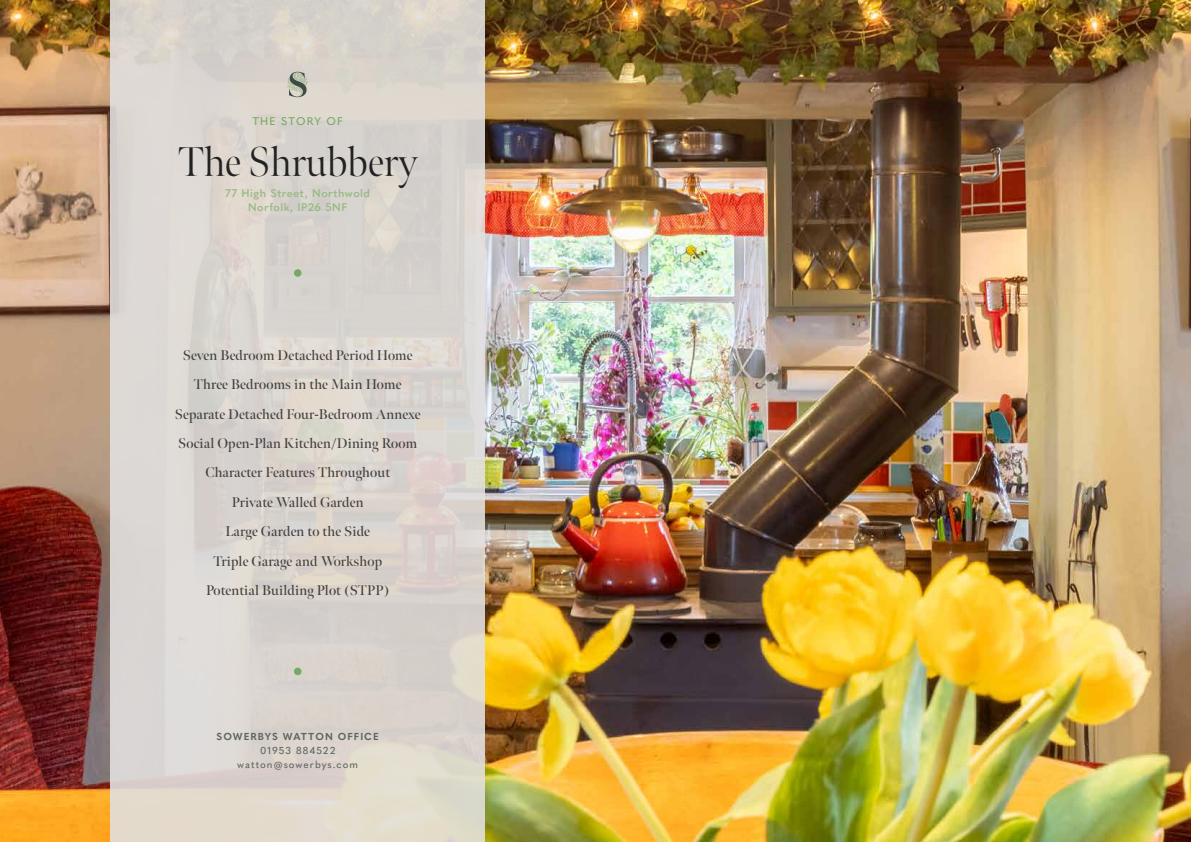
<style>
.page{position:relative;width:1191px;height:842px;background:#fff}
.page>*{position:absolute;margin:0;border:0;box-sizing:border-box;transform-origin:0 0}
.t1{font:300 41.5px "Meno Banner";color:#222223}
.t2{font:600 14px/29.3px "Meno Banner";letter-spacing:.01em;color:#434141;text-align:center}
.t3{font:600 11px/14px "Quasimoda";letter-spacing:.05em;color:#96ba81;text-align:center}
.t4{font:500 11px "Quasimoda";letter-spacing:.1em;color:#76aa62}
.t5{font:500 10px/14px "Quasimoda";letter-spacing:.1em;color:#5e6662;text-align:center}
.t6{font:700 10px "Quasimoda";letter-spacing:.1em;color:#5e6662}
</style>
<div class="page">
<img style="left:0;top:0;width:1191px;height:842px">
<div style="left:111px;top:0;width:374px;height:842px;background:#dbd5ce"></div>
<div style="left:294px;top:269px;width:7px;height:8px;background:#76aa62;border-radius:50%"></div>
<div style="left:294px;top:668px;width:7px;height:7px;background:#76aa62;border-radius:50%"></div>
<svg style="left:287px;top:72px;width:21px;height:25px"></svg>
<p class="t4" style="left:252px;top:113px;width:92px">THE STORY OF</p>
<h1 class="t1" style="left:178px;top:137px;width:241px">The Shrubbery</h1>
<p class="t3" style="left:225px;top:186px;width:146px">77 High Street, Northwold<br>Norfolk, IP26 5NF</p>
<p class="t2" style="left:175px;top:341px;width:247px">Seven Bedroom Detached Period Home<br>Three Bedrooms in the Main Home<br>Separate Detached Four-Bedroom Annexe<br>Social Open-Plan Kitchen/Dining Room<br>Character Features Throughout<br>Private Walled Garden<br>Large Garden to the Side<br>Triple Garage and Workshop<br>Potential Building Plot (STPP)</p>
<p class="t6" style="left:217px;top:728px;width:164px">SOWERBYS WATTON OFFICE</p>
<p class="t5" style="left:237px;top:742px;width:122px">01953 884522 watton@sowerbys.com</p>
</div>
